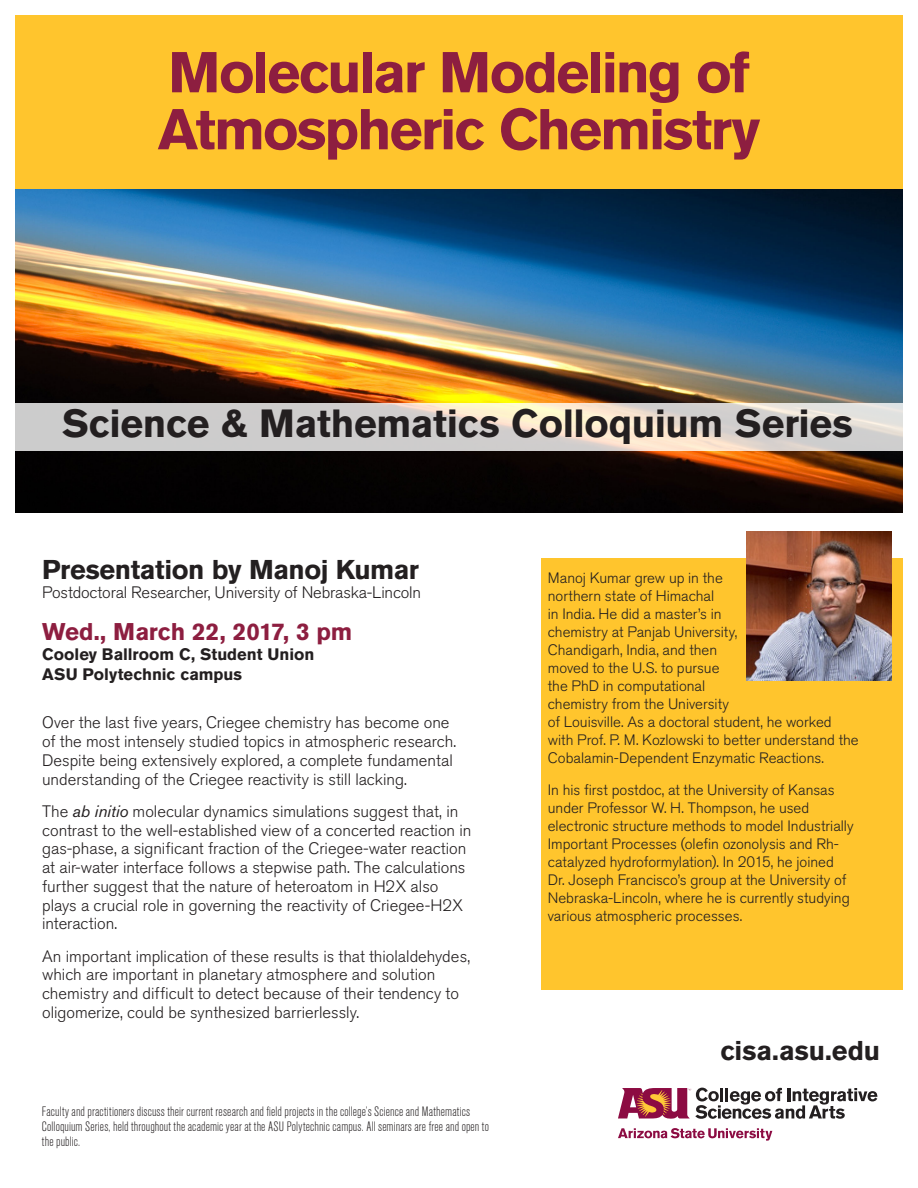
<style>
.page{position:relative;width:918px;height:1188px;background:#fff}
.page>*{position:absolute;margin:0;border:0;box-sizing:border-box;transform-origin:0 0}
.t1{font:700 57px "Akzidenz Grotesk Std";letter-spacing:-.035em;color:#8d1e40}
.t2{font:700 39px "Akzidenz Grotesk Std";letter-spacing:-.01em;color:#231f20}
.t3{font:700 27px "Akzidenz Grotesk Std";letter-spacing:-.015em;color:#231f20}
.t4{font:700 24px "Akzidenz Grotesk Std";color:#8d1e40}
.t5{font:300 16.5px/18.8px "Akzidenz Grotesk Std";color:#231f20}
.t6{font:700 16.5px/19.8px "Akzidenz Grotesk Std";color:#231f20}
.t7{font:300 15px/18px "Akzidenz Grotesk Std";color:#231f20}
.t8{font:300 condensed 13.5px/15px "Akzidenz Grotesk Std";letter-spacing:.01em;color:#231f20}
.s1{font-weight:400;font-style:italic}
</style>
<div class="page">
<svg style="left:618px;top:1128px;width:154px;height:13px"></svg>
<svg style="left:618px;top:1088px;width:259px;height:31px"></svg>
<div style="left:541px;top:558px;width:366px;height:432px;background:#ffc52d"></div>
<img style="left:16px;top:189px;width:886px;height:324px">
<div style="left:0;top:0;width:918px;height:189px;background:#ffc52d"></div>
<svg style="left:16px;top:403px;width:886px;height:48px;background:#d9d4ce"></svg>
<img style="left:746px;top:531px;width:145px;height:149px">
<div style="left:0;top:0;width:918px;height:1188px;border:15px solid #fff"></div>
<p class="t1" style="left:168px;top:39px;width:583px">Molecular Modeling of</p>
<p class="t1" style="left:158px;top:96px;width:604px">Atmospheric Chemistry</p>
<p class="t2" style="left:62px;top:401px;width:792px">Science &amp; Mathematics Colloquium Series</p>
<p class="t3" style="left:42px;top:554px;width:378px">Presentation by Manoj Kumar</p>
<p class="t5" style="left:42px;top:584px;width:380px">Postdoctoral Researcher, University of Nebraska-Lincoln</p>
<p class="t4" style="left:42px;top:618px;width:312px">Wed., March 22, 2017, 3 pm</p>
<p class="t6" style="left:42px;top:645px;width:274px">Cooley Ballroom C, Student Union<br>ASU Polytechnic campus</p>
<p class="t5" style="left:42px;top:714px;width:416px">Over the last five years, Criegee chemistry has become one of the most intensely studied topics in atmospheric research.<br>Despite being extensively explored, a complete fundamental understanding of the Criegee reactivity is still lacking.</p>
<p class="t5" style="left:42px;top:802px;width:431px">The <span class="s1">ab initio</span> molecular dynamics simulations suggest that, in contrast to the well-established view of a concerted reaction in gas-phase, a significant fraction of the Criegee-water reaction at air-water interface follows a stepwise path. The calculations further suggest that the nature of heteroatom in H2X also plays a crucial role in governing the reactivity of Criegee-H2X interaction.</p>
<p class="t5" style="left:42px;top:947px;width:430px">An important implication of these results is that thiolaldehydes, which are important in planetary atmosphere and solution chemistry and difficult to detect because of their tendency to oligomerize, could be synthesized barrierlessly.</p>
<p class="t8" style="left:42px;top:1104px;width:449px">Faculty and practitioners discuss their current research and field projects in the college’s Science and Mathematics<br>Colloquium Series, held throughout the academic year at the ASU Polytechnic campus. All seminars are free and open to the public.</p>
<p class="t7" style="left:548px;top:569px;width:312px">Manoj Kumar grew up in the<br>northern state of Himachal<br>in India. He did a master’s in<br>chemistry at Panjab University,<br>Chandigarh, India, and then<br>moved to the U.S. to pursue<br>the PhD in computational<br>chemistry from the University<br>of Louisville. As a doctoral student, he worked with Prof. P. M. Kozlowski to better understand the Cobalamin-Dependent Enzymatic Reactions.</p>
<p class="t7" style="left:548px;top:781px;width:307px">In his first postdoc, at the University of Kansas under Professor W. H. Thompson, he used electronic structure methods to model Industrially Important Processes (olefin ozonolysis and Rh&shy;catalyzed hydroformylation). In 2015, he joined Dr. Joseph Francisco’s group at the University of Nebraska-Lincoln, where he is currently studying various atmospheric processes.</p>
<p class="t3" style="left:720px;top:1035px;width:161px">cisa.asu.edu</p>
</div>
